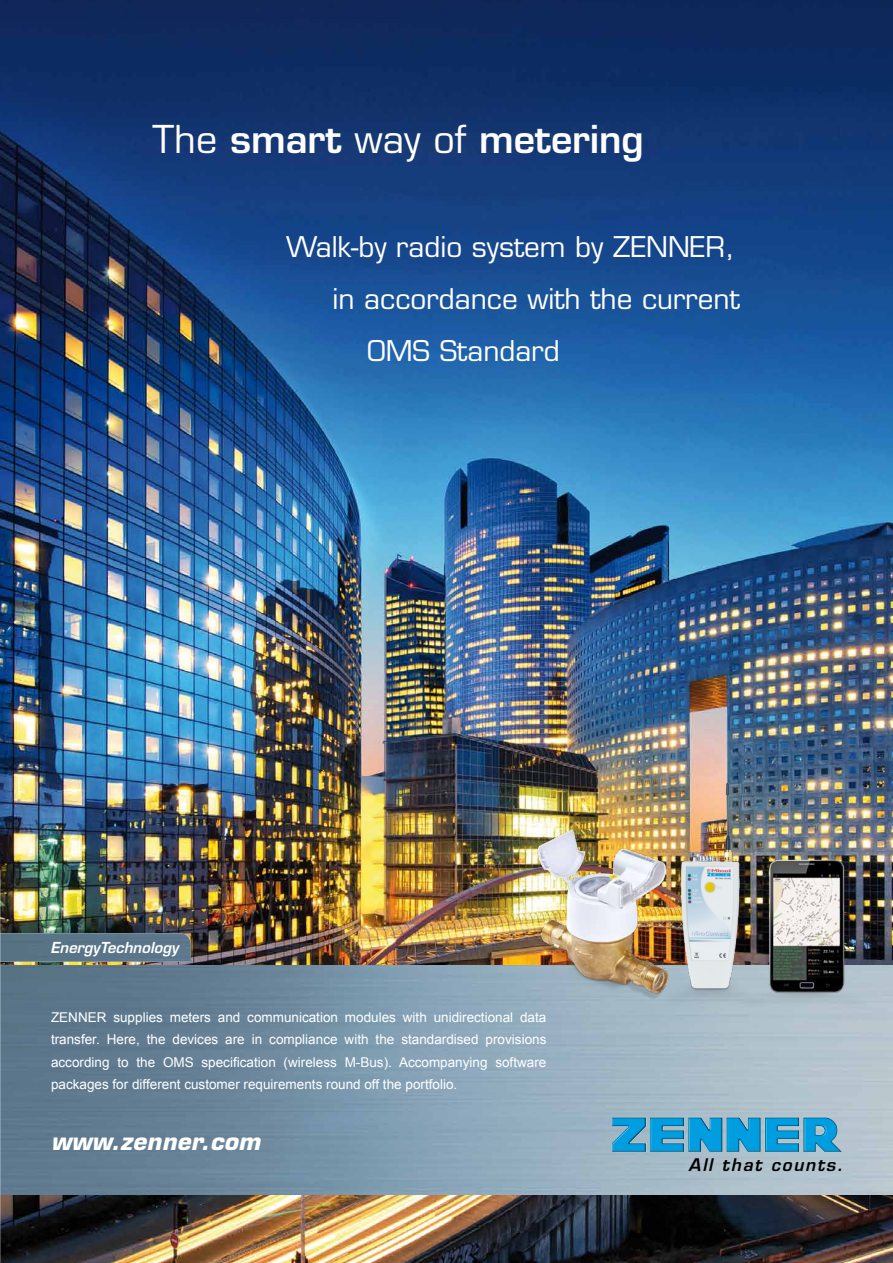
<style>
.page{position:relative;width:893px;height:1263px;background:#fff}
.page>*{position:absolute;margin:0;border:0;box-sizing:border-box;transform-origin:0 0}
.t1{font:600 37.5px "Eurostile LT Std";color:#fff}
.t2{font:27.9px "Eurostile LT Std";color:#fff}
.t3{font:italic 700 23.7px "Eurostile LT Std";letter-spacing:.02em;color:#fff}
.t4{font:italic 600 16.95px "Eurostile LT Std";letter-spacing:.1em;color:#000}
.t5{font:italic 600 14.7px "Eurostile LT Std";color:#fff}
.t6{font:13.5px/22.5px "Arial";color:#fff;text-align:justify}
.s1{font-weight:400}
</style>
<div class="page">
<img style="left:0;top:0;width:893px;height:1263px">
<img style="left:0;top:965px;width:893px;height:230px">
<img style="left:0;top:933px;width:191px;height:29px">
<img style="left:664px;top:778px;width:96px;height:231px">
<img style="left:523px;top:812px;width:160px;height:195px">
<img style="left:803px;top:1117px;width:39px;height:35px">
<img style="left:736px;top:848px;width:142px;height:227px">
<h1 class="t1" style="left:153px;top:115px;width:493px"><span class="s1">The</span> smart <span class="s1">way of</span> metering</h1>
<h2 class="t2" style="left:286px;top:229px;width:450px">Walk-by radio system by ZENNER,</h2>
<h2 class="t2" style="left:333px;top:281px;width:409px">in accordance with the current</h2>
<h2 class="t2" style="left:367px;top:333px;width:194px">OMS Standard</h2>
<p class="t5" style="left:50px;top:939px;width:129px">EnergyTechnology</p>
<p class="t6" style="left:51px;top:1006px;width:497px">ZENNER supplies meters and communication modules with unidirectional data transfer. Here, the devices are in compliance with the standardised provisions according to the OMS specification (wireless M-Bus). Accompanying software packages for different customer requirements round off the portfolio.</p>
<h3 class="t3" style="left:51px;top:1127px;width:211px">www.zenner.com</h3>
<p class="t4" style="left:689px;top:1154px;width:156px">All that counts.</p>
</div>
